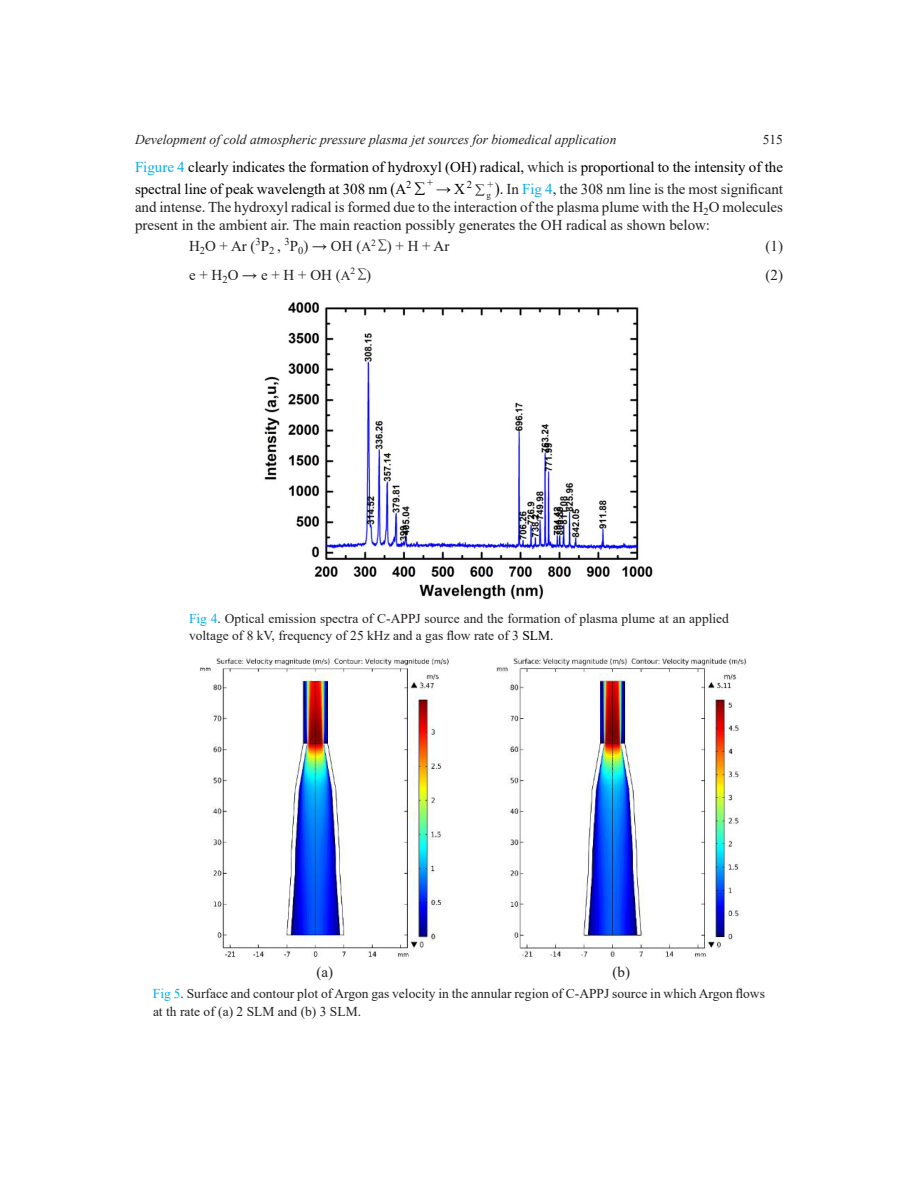
<style>
.page{position:relative;width:918px;height:1188px;background:#fff}
.page>*{position:absolute;margin:0;border:0;box-sizing:border-box;transform-origin:0 0}
.t1{font:15px/18.3px "Times New Roman";color:#231f20;text-align:justify}
.t2{font:15px/21.5px "Times New Roman";color:#000}
.t3{font:13.5px/16.2px "Times New Roman";color:#231f20}
.t4{font:italic 13.5px "Times New Roman";color:#231f20}
.t5{font:12.15px "Times New Roman";color:#231f20;scale:1.11 1}
.t6{font:9px "Times New Roman";color:#231f20}
.s1{color:#00aeef}
.s2{color:#231f20}
.s3{font-size:16.5px}
.s4{font-size:13.5px}
.s5{font-size:16.5px;color:#000}
.s6{color:#000}
.s7{font-style:italic}
</style>
<div class="page">
<img style="left:264px;top:301px;width:389px;height:299px">
<img style="left:200px;top:656px;width:249px;height:303px">
<img style="left:496px;top:656px;width:250px;height:303px">
<p class="t4" style="left:135px;top:131px;width:483px">Development of cold atmospheric pressure plasma jet sources for biomedical application</p>
<p class="t3" style="left:763px;top:131px;width:22px">515</p>
<p class="t2" style="left:135px;top:156px;width:650px"><span class="s1">Figure 4</span> clearly indicates the formation of hydroxyl (OH) radical, <span class="s2">which is</span> proportional to the intensity of the spectral line of peak wavelength at 308 nm <span class="s3">(</span>A<sup>2</sup> <span class="s4">∑</span> <sup>+</sup> → X <sup>2</sup></p>
<p class="t5" style="left:475px;top:180px;width:18px">∑<sup>+</sup></p>
<p class="t6" style="left:487px;top:189px;width:6px">g</p>
<p class="t1" style="left:135px;top:179px;width:650px;text-indent:360px"><span class="s5">)</span><span class="s6">.</span> In <span class="s1">Fig 4</span>, the 308 nm line is the most significant and intense. The hydroxyl radical is formed due to the interaction of the plasma plume with the H<sub>2</sub>O molecules present in the ambient air. The main reaction possibly generates the OH radical as shown below:</p>
<p class="t1" style="left:189px;top:237px;width:262px">H<sub>2</sub>O + Ar (<sup>3</sup>P<sub>2</sub> , <sup>3</sup>P<sub>0</sub>) <span class="s7">→</span> OH (<span class="s4">A</span><sup>2</sup> <sup>∑</sup>) + H + Ar</p>
<p class="t1" style="left:766px;top:237px;width:19px">(1)</p>
<p class="t1" style="left:189px;top:265px;width:184px">e + H<sub>2</sub>O <span class="s7">→</span> e + H + OH (<span class="s4">A</span><sup>2</sup> <sup>∑</sup>)</p>
<p class="t1" style="left:766px;top:265px;width:19px">(2)</p>
<p class="t3" style="left:189px;top:610px;width:542px"><span class="s1">Fig 4</span>. Optical emission spectra of C-APPJ source and the formation of plasma plume at an applied voltage of 8 kV, frequency of 25 kHz and a gas flow rate of 3 <span class="s6">SLM.</span></p>
<p class="t1" style="left:316px;top:962px;width:18px">(a)</p>
<p class="t1" style="left:613px;top:962px;width:19px">(b)</p>
<p class="t3" style="left:153px;top:984px;width:613px;line-height:18px"><span class="s1">Fig 5</span>. Surface and contour plot of Argon gas velocity in the annular region of C-APPJ source in which Argon flows at th rate of (a) 2 SLM and (b) 3 SLM.</p>
</div>
